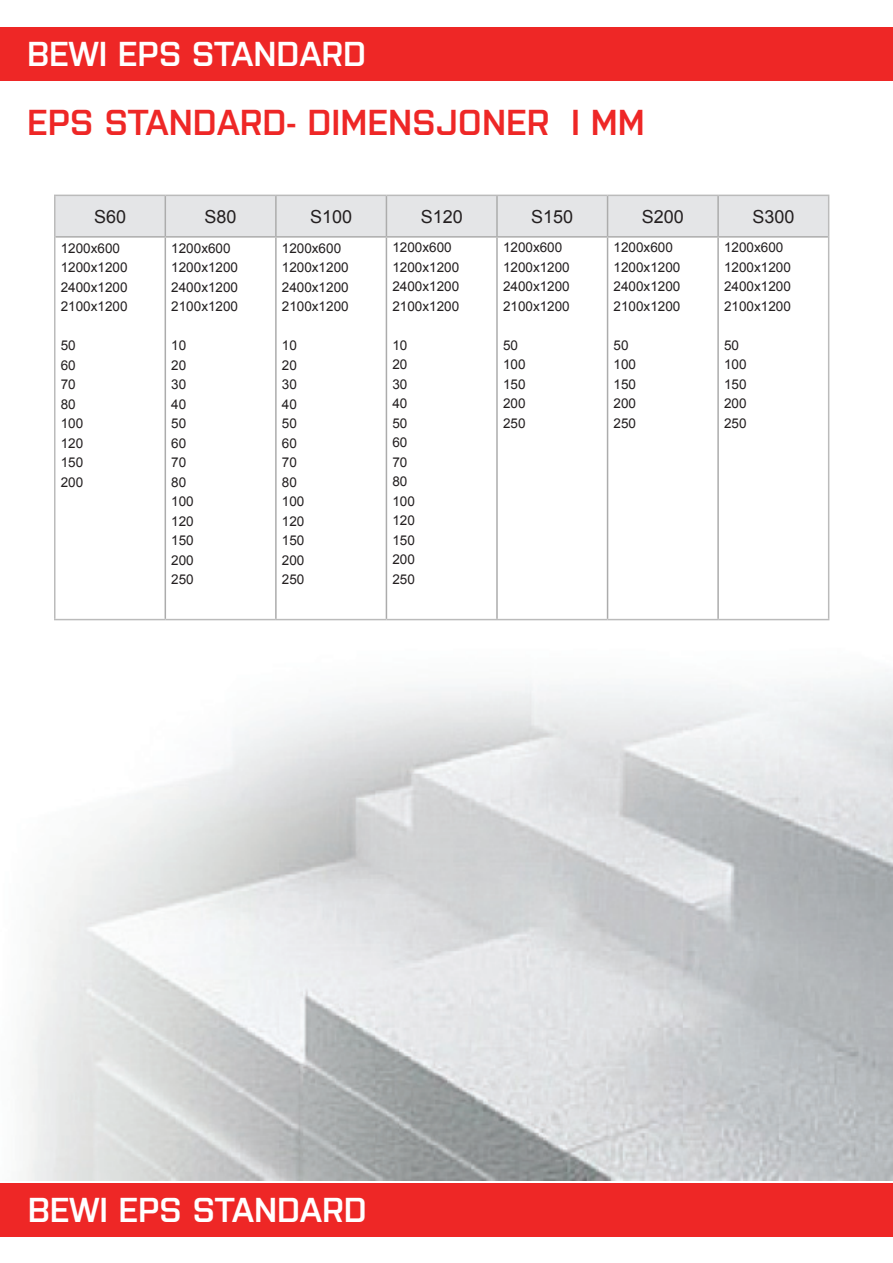
<style>
.page{position:relative;width:893px;height:1263px;background:#fff}
.page>*{position:absolute;margin:0;border:0;box-sizing:border-box;transform-origin:0 0}
.t1{font:600 36px "Purista";color:#ee2726}
.t2{font:600 34.5px "Purista";color:#fff}
.t3{font:18px "Arial";color:#231f20}
.t4{font:13.5px/19.5px "Arial";color:#231f20}
</style>
<div class="page">
<div style="left:0;top:27px;width:892px;height:54px;background:#ee2726"></div>
<div style="left:0;top:1183px;width:893px;height:54px;background:#ee2726"></div>
<div style="left:56px;top:196px;width:772px;height:40px;background:#e4e5e7"></div>
<hr style="left:54px;top:195px;width:111px;height:1px;background:#bbb">
<hr style="left:54px;top:196px;width:2px;height:41px;background:#bbb">
<hr style="left:165px;top:195px;width:111px;height:1px;background:#bbb">
<hr style="left:276px;top:195px;width:110px;height:1px;background:#bbb">
<hr style="left:386px;top:195px;width:111px;height:1px;background:#bbb">
<hr style="left:497px;top:195px;width:111px;height:1px;background:#bbb">
<hr style="left:608px;top:195px;width:110px;height:1px;background:#bbb">
<hr style="left:718px;top:195px;width:111px;height:1px;background:#bbb">
<hr style="left:828px;top:196px;width:1px;height:41px;background:#bbb">
<hr style="left:54px;top:237px;width:2px;height:382px;background:#bbb">
<hr style="left:828px;top:237px;width:1px;height:382px;background:#bbb">
<hr style="left:54px;top:619px;width:111px;height:1px;background:#bbb">
<hr style="left:165px;top:619px;width:111px;height:1px;background:#bbb">
<hr style="left:276px;top:619px;width:110px;height:1px;background:#bbb">
<hr style="left:386px;top:619px;width:111px;height:1px;background:#bbb">
<hr style="left:497px;top:619px;width:111px;height:1px;background:#bbb">
<hr style="left:608px;top:619px;width:110px;height:1px;background:#bbb">
<hr style="left:718px;top:619px;width:111px;height:1px;background:#bbb">
<hr style="left:165px;top:196px;width:1px;height:40px;background:#acacac">
<hr style="left:275px;top:196px;width:2px;height:40px;background:#acacac">
<hr style="left:386px;top:196px;width:1px;height:40px;background:#acacac">
<hr style="left:496px;top:196px;width:2px;height:40px;background:#acacac">
<hr style="left:607px;top:196px;width:1px;height:40px;background:#acacac">
<hr style="left:717px;top:196px;width:2px;height:40px;background:#acacac">
<hr style="left:56px;top:236px;width:109px;height:2px;background:#acacac">
<hr style="left:165px;top:236px;width:111px;height:2px;background:#acacac">
<hr style="left:165px;top:238px;width:1px;height:381px;background:#acacac">
<hr style="left:276px;top:236px;width:110px;height:2px;background:#acacac">
<hr style="left:275px;top:238px;width:2px;height:381px;background:#acacac">
<hr style="left:386px;top:236px;width:111px;height:2px;background:#acacac">
<hr style="left:386px;top:238px;width:1px;height:381px;background:#acacac">
<hr style="left:497px;top:236px;width:111px;height:2px;background:#acacac">
<hr style="left:496px;top:238px;width:2px;height:381px;background:#acacac">
<hr style="left:608px;top:236px;width:110px;height:2px;background:#acacac">
<hr style="left:607px;top:238px;width:1px;height:381px;background:#acacac">
<hr style="left:718px;top:236px;width:110px;height:2px;background:#acacac">
<hr style="left:717px;top:238px;width:2px;height:381px;background:#acacac">
<img style="left:26px;top:674px;width:867px;height:506px">
<h2 class="t2" style="left:27px;top:29px;width:341px">BEWI EPS STANDARD</h2>
<h1 class="t1" style="left:27px;top:96px;width:619px">EPS STANDARD- DIMENSJONER I MM</h1>
<h3 class="t3" style="left:94px;top:205px;width:34px">S60</h3>
<h3 class="t3" style="left:205px;top:205px;width:34px">S80</h3>
<h3 class="t3" style="left:310px;top:205px;width:44px">S100</h3>
<h3 class="t3" style="left:421px;top:205px;width:44px">S120</h3>
<h3 class="t3" style="left:531px;top:205px;width:44px">S150</h3>
<h3 class="t3" style="left:642px;top:205px;width:44px">S200</h3>
<h3 class="t3" style="left:752px;top:205px;width:44px">S300</h3>
<p class="t4" style="left:61px;top:238px;width:68px">1200x600<br>1200x1200<br>2400x1200<br>2100x1200</p>
<p class="t4" style="left:61px;top:336px;width:24px">50<br>60<br>70<br>80<br>100<br>120<br>150<br>200</p>
<p class="t4" style="left:724px;top:238px;width:68px">1200x600<br>1200x1200<br>2400x1200<br>2100x1200</p>
<p class="t4" style="left:724px;top:335px;width:24px">50<br>100<br>150<br>200<br>250</p>
<p class="t4" style="left:614px;top:238px;width:68px">1200x600<br>1200x1200<br>2400x1200<br>2100x1200</p>
<p class="t4" style="left:614px;top:335px;width:24px">50<br>100<br>150<br>200<br>250</p>
<p class="t4" style="left:503px;top:238px;width:68px">1200x600<br>1200x1200<br>2400x1200<br>2100x1200</p>
<p class="t4" style="left:503px;top:335px;width:24px">50<br>100<br>150<br>200<br>250</p>
<p class="t4" style="left:392px;top:238px;width:68px">1200x600<br>1200x1200<br>2400x1200<br>2100x1200</p>
<p class="t4" style="left:392px;top:336px;width:24px">10<br>20<br>30<br>40<br>50<br>60<br>70<br>80<br>100<br>120<br>150<br>200<br>250</p>
<p class="t4" style="left:282px;top:238px;width:68px">1200x600<br>1200x1200<br>2400x1200<br>2100x1200</p>
<p class="t4" style="left:282px;top:336px;width:24px">10<br>20<br>30<br>40<br>50<br>60<br>70<br>80<br>100<br>120<br>150<br>200<br>250</p>
<p class="t4" style="left:171px;top:238px;width:68px">1200x600<br>1200x1200<br>2400x1200<br>2100x1200</p>
<p class="t4" style="left:171px;top:336px;width:24px">10<br>20<br>30<br>40<br>50<br>60<br>70<br>80<br>100<br>120<br>150<br>200<br>250</p>
<h2 class="t2" style="left:28px;top:1185px;width:341px">BEWI EPS STANDARD</h2>
</div>
